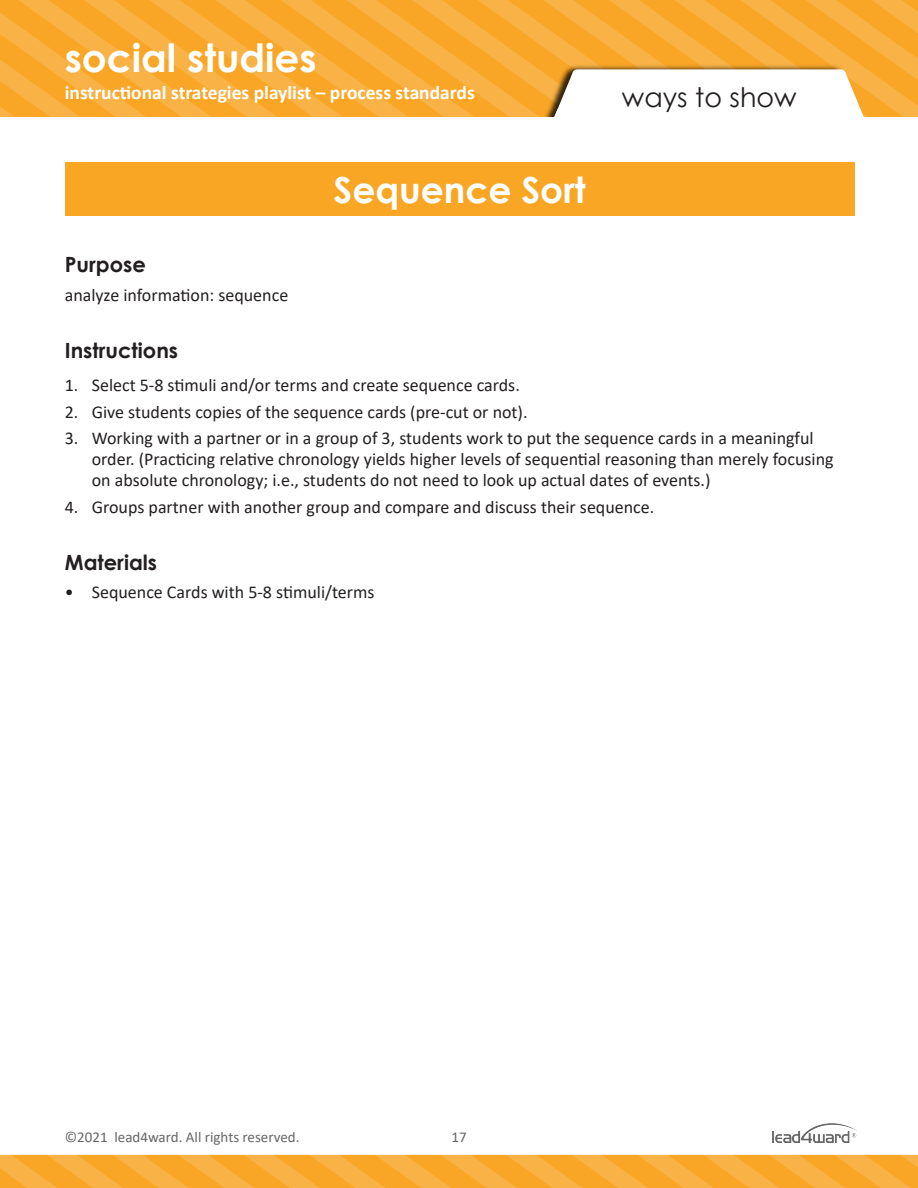
<style>
.page{position:relative;width:918px;height:1188px;background:#fff}
.page>*{position:absolute;margin:0;border:0;box-sizing:border-box;transform-origin:0 0}
.t1{font:700 39px "Century Gothic";color:#fff}
.Strategy_Name{font:700 36px "Century Gothic";color:#fff}
.t2{font:27px "Century Gothic";color:#231f20}
.Subheadings{font:700 21px "Century Gothic";color:#231f20}
.t3{font:700 19.5px "Calibri";color:#fff}
.t4{font:18px/21px "Calibri";color:#231f20}
.t5{font:15px "Calibri";color:#666}
</style>
<div class="page">
<svg style="left:846px;top:0;width:61px;height:117px;fill:#f9a627"></svg>
<svg style="left:785px;top:0;width:61px;height:63px;fill:#f9a627"></svg>
<svg style="left:724px;top:0;width:61px;height:63px;fill:#f9a627"></svg>
<svg style="left:0;top:0;width:663px;height:117px;fill:#f9a627"></svg>
<img style="left:541px;top:63px;width:326px;height:54px">
<svg style="left:551px;top:69px;width:315px;height:48px"></svg>
<svg style="left:18px;top:1154px;width:30px;height:34px"></svg>
<svg style="left:48px;top:1154px;width:31px;height:34px"></svg>
<svg style="left:886px;top:1154px;width:32px;height:34px"></svg>
<svg style="left:825px;top:1123px;width:61px;height:65px"></svg>
<svg style="left:764px;top:1123px;width:61px;height:65px"></svg>
<svg style="left:79px;top:1154px;width:685px;height:34px;fill:#f9a729"></svg>
<img style="left:772px;top:1124px;width:85px;height:18px">
<div style="left:65px;top:162px;width:790px;height:54px;background:#f9a625"></div>
<h1 class="t1" style="left:65px;top:29px;width:253px">social studies</h1>
<p class="t3" style="left:65px;top:79px;width:411px">instructional strategies playlist – process standards</p>
<p class="Strategy_Name" style="left:334px;top:162px;width:253px">Sequence Sort</p>
<h3 class="t2" style="left:622px;top:79px;width:176px">ways to show</h3>
<p class="Subheadings" style="left:65px;top:249px;width:83px">Purpose</p>
<p class="t4" style="left:65px;top:284px;width:225px">analyze information: sequence</p>
<p class="Subheadings" style="left:65px;top:335px;width:115px">Instructions</p>
<p class="t4" style="left:65px;top:374px;width:457px">1. Select 5-8 stimuli and/or terms and create sequence cards.</p>
<p class="t4" style="left:65px;top:401px;width:464px">2. Give students copies of the sequence cards (pre-cut or not).</p>
<p class="t4" style="left:92px;top:427px;width:743px;text-indent:-27px">3. Working with a partner or in a group of 3, students work to put the sequence cards in a meaningful order. (Practicing relative chronology yields higher levels of sequential reasoning than merely focusing on absolute chronology; i.e., students do not need to look up actual dates of events.)</p>
<p class="t4" style="left:65px;top:496px;width:591px">4. Groups partner with another group and compare and discuss their sequence.</p>
<p class="Subheadings" style="left:65px;top:547px;width:94px">Materials</p>
<p class="t4" style="left:65px;top:581px;width:311px">• Sequence Cards with 5-8 stimuli/terms</p>
<p class="t5" style="left:65px;top:1127px;width:236px">©2021 lead4ward. All rights reserved.</p>
<p class="t5" style="left:451px;top:1127px;width:17px">17</p>
</div>
